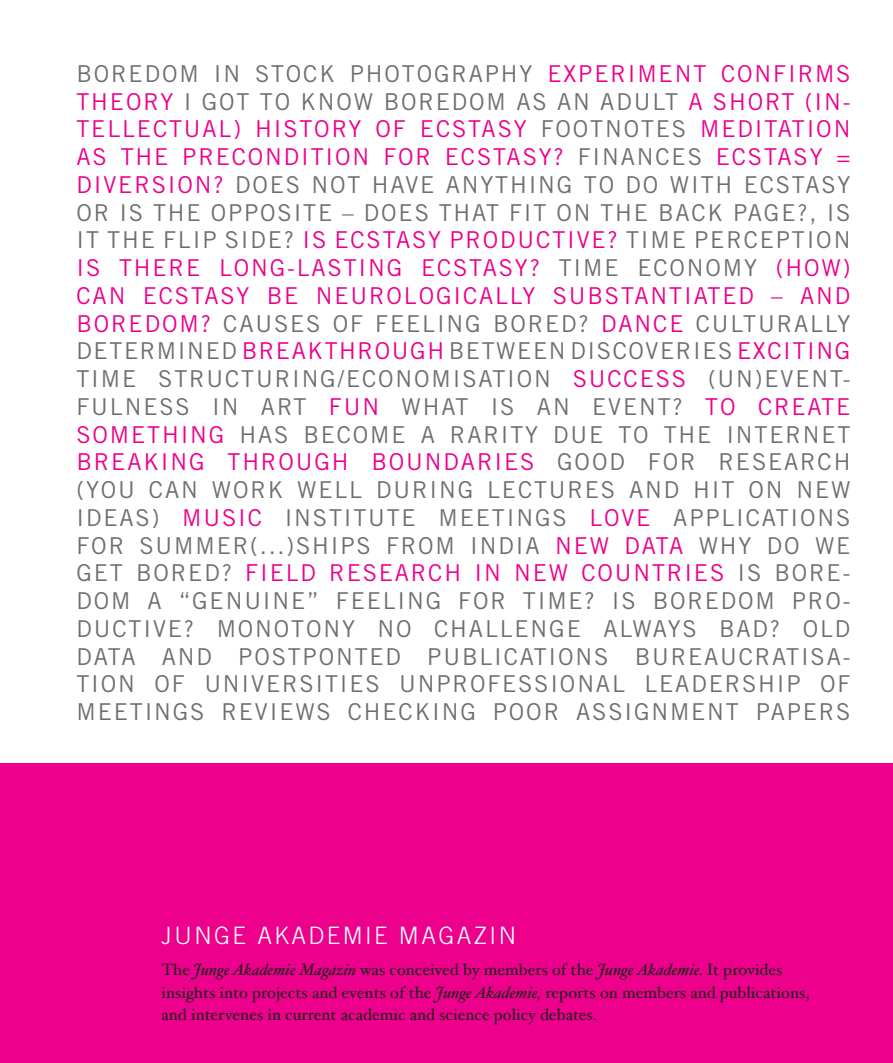
<style>
.page{position:relative;width:893px;height:1063px;background:#fff}
.page>*{position:absolute;margin:0;border:0;box-sizing:border-box;transform-origin:0 0}
.t1{font:300 24px "Trade Gothic";letter-spacing:.1em;color:#fff}
.t2{font:23.25px/27.8px "Trade Gothic";letter-spacing:.08em;color:#6d6e70;text-align:justify}
.t3{font:16.5px/22.5px "Hoefler Text";color:#231f20}
.s1{color:#ec008c}
.s2{font-style:italic}
</style>
<div class="page">
<div style="left:0;top:764px;width:893px;height:299px;background:#ec008c"></div>
<p class="t2" style="left:77px;top:62px;width:775px">BOREDOM IN STOCK PHOTOGRAPHY <span class="s1">EXPERIMENT CONFIRMS THEORY</span> I GOT TO KNOW BOREDOM AS AN ADULT <span class="s1">A SHORT (IN-TELLECTUAL) HISTORY OF ECSTASY</span> FOOTNOTES <span class="s1">MEDITATION AS THE PRECONDITION FOR ECSTASY?</span> FINANCES <span class="s1">ECSTASY = DIVERSION?</span> DOES NOT HAVE ANYTHING TO DO WITH ECSTASY OR IS THE OPPOSITE – DOES THAT FIT ON THE BACK PAGE?, IS IT THE FLIP SIDE? <span class="s1">IS ECSTASY PRODUCTIVE?</span> TIME PERCEPTION <span class="s1">IS THERE LONG-LASTING ECSTASY?</span> TIME ECONOMY <span class="s1">(HOW)<br>CAN ECSTASY BE NEUROLOGICALLY SUBSTANTIATED – AND BOREDOM?</span> CAUSES OF FEELING BORED? <span class="s1">DANCE</span> CULTURALLY DETERMINED <span class="s1">BREAKTHROUGH</span> BETWEEN DISCOVERIES <span class="s1">EXCITING </span>TIME STRUCTURING/ECONOMISATION <span class="s1">SUCCESS</span> (UN)EVENT-FULNESS IN ART <span class="s1">FUN</span> WHAT IS AN EVENT? <span class="s1">TO CREATE SOMETHING</span> HAS BECOME A RARITY DUE TO THE INTERNET <span class="s1">BREAKING THROUGH BOUNDARIES</span> GOOD FOR RESEARCH (YOU CAN WORK WELL DURING LECTURES AND HIT ON NEW IDEAS) <span class="s1">MUSIC</span> INSTITUTE MEETINGS <span class="s1">LOVE</span> APPLICATIONS FOR SUMMER(...)SHIPS FROM INDIA <span class="s1">NEW DATA</span> WHY DO WE GET BORED? <span class="s1">FIELD RESEARCH IN NEW COUNTRIES</span> IS BORE-DOM A “GENUINE” FEELING FOR TIME? IS BOREDOM PRO-DUCTIVE? MONOTONY NO CHALLENGE ALWAYS BAD? OLD DATA AND POSTPONTED PUBLICATIONS BUREAUCRATISA-TION OF UNIVERSITIES UNPROFESSIONAL LEADERSHIP OF MEETINGS REVIEWS CHECKING POOR ASSIGNMENT PAPERS</p>
<p class="t1" style="left:162px;top:927px;width:356px">JUNGE AKADEMIE MAGAZIN</p>
<p class="t3" style="left:162px;top:961px;width:649px">The <span class="s2">Junge Akademie Magazin</span> was conceived by members of the <span class="s2">Junge Akademie.</span> It provides insights into projects and events of the <span class="s2">Junge Akademie,</span> reports on members and publications, and intervenes in current academic and science policy debates.</p>
</div>
